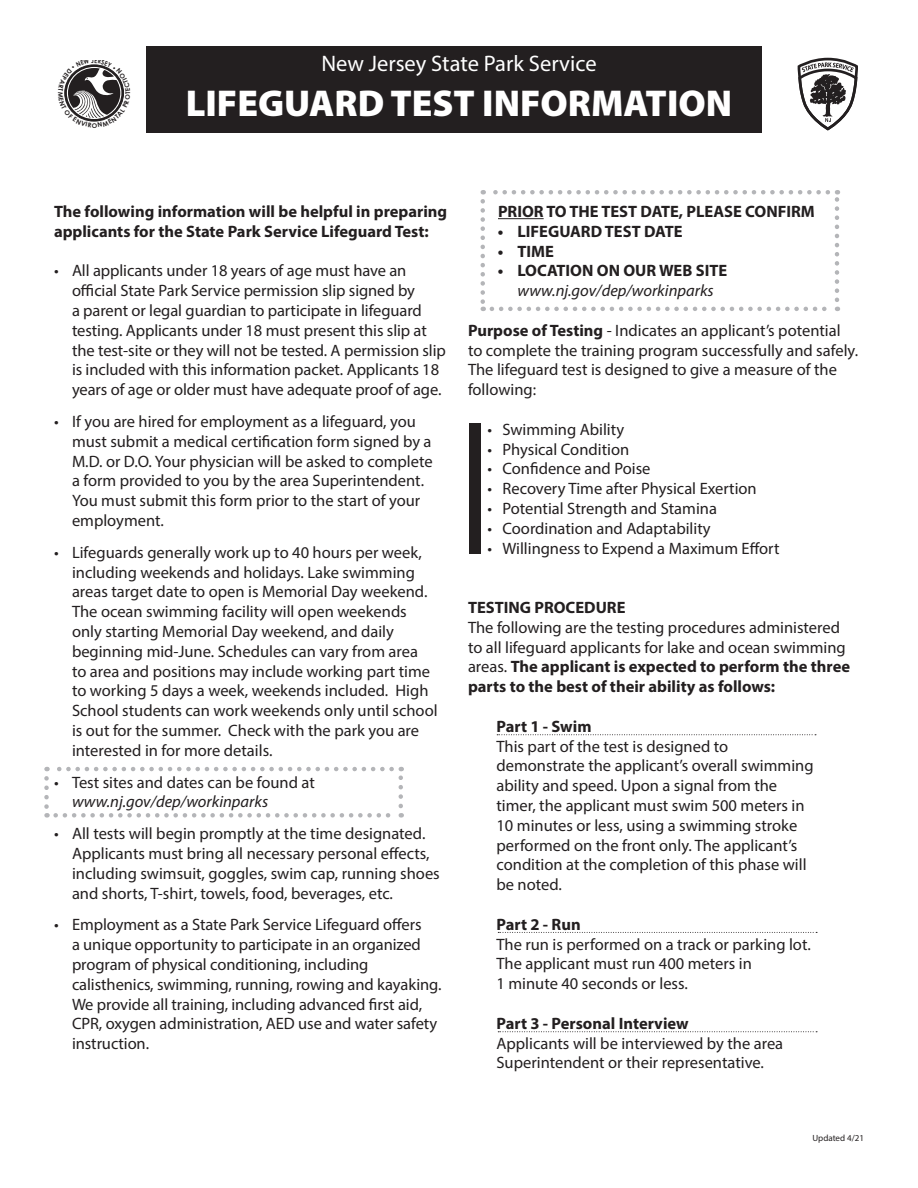
<style>
.page{position:relative;width:918px;height:1188px;background:#fff}
.page>*{position:absolute;margin:0;border:0;box-sizing:border-box;transform-origin:0 0}
.t1{font:900 37.5px "Myriad Pro";color:#fff}
.t2{font:22.5px "Myriad Pro";color:#fff}
.t3{font:16.5px/19.8px "Myriad Pro";color:#231f20}
.t4{font:700 16.5px/19.8px "Myriad Pro";color:#231f20}
.t5{font:italic 16.5px/19.8px "Myriad Pro";color:#231f20;text-align:center}
.t6{font:9px "Myriad Pro";color:#231f20}
.s1{font-style:italic}
.s2{font-weight:700;font-style:normal}
.s3{font-weight:700}
</style>
<div class="page">
<svg style="left:481px;top:201px;width:4px;height:110px"></svg>
<svg style="left:492px;top:307px;width:346px;height:4px"></svg>
<svg style="left:835px;top:190px;width:4px;height:110px"></svg>
<svg style="left:483px;top:190px;width:345px;height:4px"></svg>
<div style="left:146px;top:46px;width:615px;height:87px;background:#231f20"></div>
<hr style="left:498px;top:218px;width:46px;height:1px;background:#231f20">
<svg style="left:797px;top:57px;width:61px;height:74px"></svg>
<div style="left:469px;top:423px;width:12px;height:131px;background:#231f20"></div>
<svg style="left:497px;top:734px;width:319px;height:1px"></svg>
<svg style="left:498px;top:932px;width:319px;height:1px"></svg>
<svg style="left:498px;top:1031px;width:319px;height:1px"></svg>
<svg style="left:44px;top:778px;width:5px;height:40px"></svg>
<svg style="left:56px;top:813px;width:346px;height:5px"></svg>
<svg style="left:399px;top:767px;width:4px;height:39px"></svg>
<svg style="left:47px;top:767px;width:345px;height:4px"></svg>
<svg style="left:64px;top:64px;width:61px;height:58px"></svg>
<p class="t2" style="left:321px;top:49px;width:277px">New Jersey State Park Service</p>
<p class="t1" style="left:186px;top:78px;width:548px">LIFEGUARD TEST INFORMATION</p>
<p class="t4" style="left:54px;top:201px;width:395px">The following information will be helpful in preparing applicants for the State Park Service Lifeguard Test:</p>
<p class="t3" style="left:72px;top:261px;width:375px;text-indent:-18px">• All applicants under 18 years of age must have an official State Park Service permission slip signed by<br>a parent or legal guardian to participate in lifeguard testing. Applicants under 18 must present this slip at the test-site or they will not be tested. A permission slip is included with this information packet. Applicants 18 years of age or older must have adequate proof of age.</p>
<p class="t3" style="left:72px;top:411px;width:362px;text-indent:-18px">• If you are hired for employment as a lifeguard, you must submit a medical certification form signed by a M.D. or D.O. Your physician will be asked to complete a form provided to you by the area Superintendent.<br>You must submit this form prior to the start of your employment.</p>
<p class="t3" style="left:72px;top:542px;width:367px;text-indent:-18px">• Lifeguards generally work up to 40 hours per week, including weekends and holidays. Lake swimming areas target date to open is Memorial Day weekend.<br>The ocean swimming facility will open weekends only starting Memorial Day weekend, and daily beginning mid-June. Schedules can vary from area<br>to area and positions may include working part time to working 5 days a week, weekends included. High School students can work weekends only until school is out for the summer. Check with the park you are interested in for more details.</p>
<p class="t3" style="left:72px;top:772px;width:244px;text-indent:-18px">• Test sites and dates can be found at <span class="s1">www.nj.gov/dep/workinparks</span></p>
<p class="t3" style="left:72px;top:824px;width:369px;text-indent:-18px">• All tests will begin promptly at the time designated.<br>Applicants must bring all necessary personal effects, including swimsuit, goggles, swim cap, running shoes and shorts, T-shirt, towels, food, beverages, etc.</p>
<p class="t3" style="left:72px;top:915px;width:371px;text-indent:-18px">• Employment as a State Park Service Lifeguard offers<br>a unique opportunity to participate in an organized program of physical conditioning, including calisthenics, swimming, running, rowing and kayaking.<br>We provide all training, including advanced first aid, CPR, oxygen administration, AED use and water safety instruction.</p>
<p class="t4" style="left:498px;top:201px;width:318px">PRIOR TO THE TEST DATE, PLEASE CONFIRM</p>
<p class="t4" style="left:498px;top:221px;width:186px">• LIFEGUARD TEST DATE</p>
<p class="t4" style="left:498px;top:241px;width:58px">• TIME</p>
<p class="t5" style="left:498px;top:261px;width:231px"><span class="s2">• LOCATION ON OUR WEB SITE </span>www.nj.gov/dep/workinparks</p>
<p class="t3" style="left:468px;top:320px;width:392px"><span class="s3">Purpose of Testing</span> - Indicates an applicant’s potential to complete the training program successfully and safely.<br>The lifeguard test is designed to give a measure of the following:</p>
<p class="t3" style="left:488px;top:419px;width:138px">• Swimming Ability</p>
<p class="t3" style="left:488px;top:439px;width:143px">• Physical Condition</p>
<p class="t3" style="left:488px;top:459px;width:165px">• Confidence and Poise</p>
<p class="t3" style="left:488px;top:479px;width:271px">• Recovery Time after Physical Exertion</p>
<p class="t3" style="left:488px;top:498px;width:231px">• Potential Strength and Stamina</p>
<p class="t3" style="left:488px;top:518px;width:225px">• Coordination and Adaptability</p>
<p class="t3" style="left:488px;top:538px;width:293px">• Willingness to Expend a Maximum Effort</p>
<p class="t4" style="left:468px;top:597px;width:159px">TESTING PROCEDURE</p>
<p class="t3" style="left:468px;top:617px;width:384px">The following are the testing procedures administered to all lifeguard applicants for lake and ocean swimming areas. <span class="s3">The applicant is expected to perform the three parts to the best of their ability as follows:</span></p>
<p class="t4" style="left:496px;top:716px;width:97px">Part 1 - Swim</p>
<p class="t3" style="left:496px;top:736px;width:319px">This part of the test is designed to demonstrate the applicant’s overall swimming ability and speed. Upon a signal from the timer, the applicant must swim 500 meters in 10 minutes or less, using a swimming stroke performed on the front only. The applicant’s condition at the completion of this phase will be noted.</p>
<p class="t4" style="left:496px;top:914px;width:86px">Part 2 - Run</p>
<p class="t3" style="left:496px;top:934px;width:316px">The run is performed on a track or parking lot.<br>The applicant must run 400 meters in<br>1 minute 40 seconds or less.</p>
<p class="t4" style="left:496px;top:1013px;width:194px">Part 3 - Personal Interview</p>
<p class="t3" style="left:496px;top:1033px;width:288px">Applicants will be interviewed by the area<br>Superintendent or their representative.</p>
<p class="t6" style="left:812px;top:1133px;width:53px">Updated 4/21</p>
</div>
